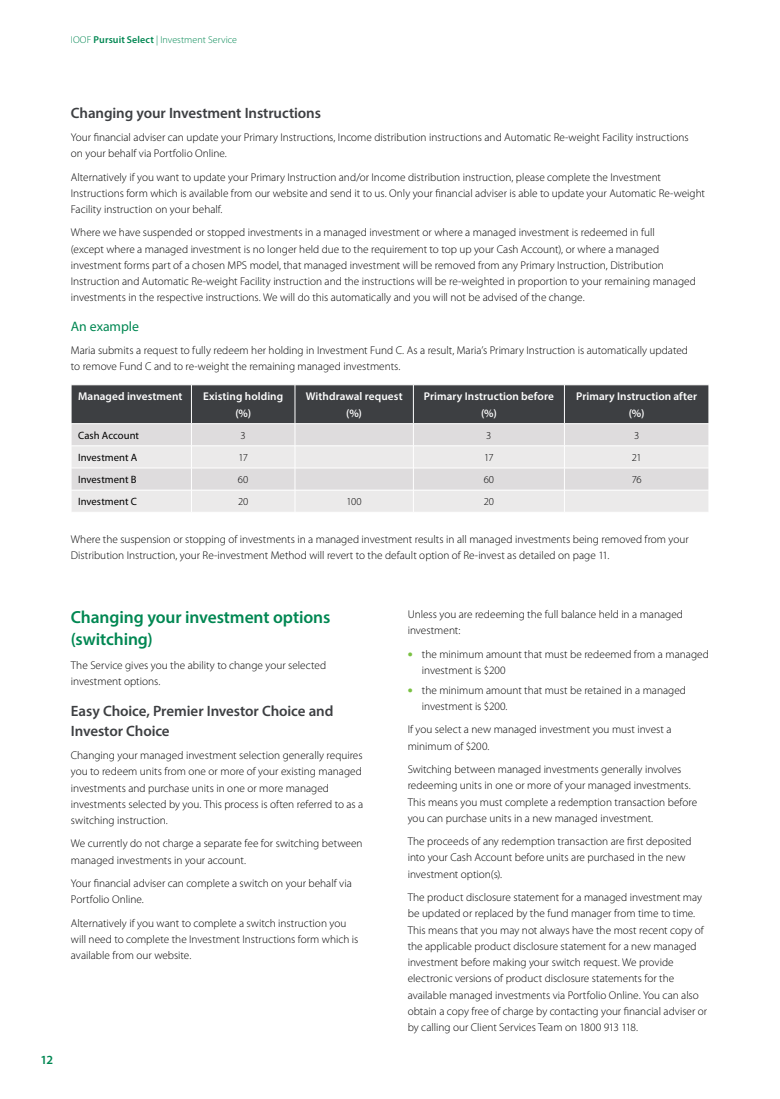
<style>
.page{position:relative;width:780px;height:1099px;background:#fff}
.page>*{position:absolute;margin:0;border:0;box-sizing:border-box;transform-origin:0 0}
.t1{font:600 17.5px/22.5px "Myriad Pro";letter-spacing:-.01em;color:#008752}
.t2{font:600 15px/20px "Myriad Pro";letter-spacing:-.005em;color:#3d3f42}
.t3{font:13.75px "Myriad Pro";letter-spacing:-.005em;color:#008752}
.t4{font:600 12.5px "Myriad Pro";color:#008752}
.t5{font:300 11.25px/16.2px "Myriad Pro";color:#000}
.t6{font:600 11.25px/16.2px "Myriad Pro";letter-spacing:.005em;color:#fff;text-align:center}
.t7{font:10.62px "Myriad Pro";letter-spacing:.005em;color:#000}
.t8{font:300 10.62px "Myriad Pro";letter-spacing:-.025em;color:#000}
.t9{font:300 10px "Myriad Pro";letter-spacing:.005em;color:#008752}
.s1{font-weight:600}
.s2{font-weight:900;font-size:13.75px;color:#7ac143}
</style>
<div class="page">
<svg style="left:71px;top:385px;width:638px;height:127px;background:#b4b3b5"></svg>
<p class="t9" style="left:71px;top:34px;width:168px">IOOF <span class="s1">Pursuit Select</span> | Investment Service</p>
<h2 class="t2" style="left:71px;top:102px;width:251px">Changing your Investment Instructions</h2>
<p class="t5" style="left:71px;top:129px;width:619px">Your financial adviser can update your Primary Instructions, Income distribution instructions and Automatic Re-weight Facility instructions on your behalf via Portfolio Online.</p>
<p class="t5" style="left:71px;top:168px;width:635px">Alternatively if you want to update your Primary Instruction and/or Income distribution instruction, please complete the Investment<br>Instructions form which is available from our website and send it to us. Only your financial adviser is able to update your Automatic Re-weight<br>Facility instruction on your behalf.</p>
<p class="t5" style="left:71px;top:224px;width:626px">Where we have suspended or stopped investments in a managed investment or where a managed investment is redeemed in full<br>(except where a managed investment is no longer held due to the requirement to top up your Cash Account), or where a managed investment forms part of a chosen MPS model, that managed investment will be removed from any Primary Instruction, Distribution Instruction and Automatic Re-weight Facility instruction and the instructions will be re-weighted in proportion to your remaining managed investments in the respective instructions. We will do this automatically and you will not be advised of the change.</p>
<p class="t3" style="left:71px;top:318px;width:70px">An example</p>
<p class="t5" style="left:71px;top:342px;width:618px">Maria submits a request to fully redeem her holding in Investment Fund C. As a result, Maria’s Primary Instruction is automatically updated to remove Fund C and to re-weight the remaining managed investments.</p>
<p class="t6" style="left:78px;top:388px;width:106px">Managed investment</p>
<p class="t6" style="left:203px;top:388px;width:82px">Existing holding (%)</p>
<p class="t6" style="left:306px;top:388px;width:98px">Withdrawal request (%)</p>
<p class="t6" style="left:424px;top:388px;width:131px">Primary Instruction before (%)</p>
<p class="t6" style="left:576px;top:388px;width:122px">Primary Instruction after (%)</p>
<p class="t7" style="left:78px;top:428px;width:62px">Cash Account</p>
<p class="t8" style="left:240px;top:429px;width:7px">3</p>
<p class="t8" style="left:486px;top:429px;width:7px">3</p>
<p class="t8" style="left:634px;top:429px;width:7px">3</p>
<p class="t7" style="left:78px;top:451px;width:61px">Investment A</p>
<p class="t8" style="left:238px;top:451px;width:11px">17</p>
<p class="t8" style="left:484px;top:451px;width:11px">17</p>
<p class="t8" style="left:631px;top:451px;width:11px">21</p>
<p class="t7" style="left:78px;top:473px;width:60px">Investment B</p>
<p class="t8" style="left:238px;top:473px;width:12px">60</p>
<p class="t8" style="left:483px;top:473px;width:12px">60</p>
<p class="t8" style="left:631px;top:473px;width:11px">76</p>
<p class="t7" style="left:78px;top:495px;width:60px">Investment C</p>
<p class="t8" style="left:238px;top:495px;width:12px">20</p>
<p class="t8" style="left:346px;top:495px;width:17px">100</p>
<p class="t8" style="left:483px;top:495px;width:12px">20</p>
<p class="t5" style="left:71px;top:531px;width:619px">Where the suspension or stopping of investments in a managed investment results in all managed investments being removed from your<br>Distribution Instruction, your Re-investment Method will revert to the default option of Re-invest as detailed on page 11.</p>
<h1 class="t1" style="left:71px;top:605px;width:261px">Changing your investment options (switching)</h1>
<p class="t5" style="left:71px;top:656px;width:257px">The Service gives you the ability to change your selected investment options.</p>
<h2 class="t2" style="left:71px;top:700px;width:264px">Easy Choice, Premier Investor Choice and<br>Investor Choice</h2>
<p class="t5" style="left:71px;top:747px;width:294px">Changing your managed investment selection generally requires you to redeem units from one or more of your existing managed investments and purchase units in one or more managed investments selected by you. This process is often referred to as a switching instruction.</p>
<p class="t5" style="left:71px;top:835px;width:293px">We currently do not charge a separate fee for switching between managed investments in your account.</p>
<p class="t5" style="left:71px;top:875px;width:282px">Your financial adviser can complete a switch on your behalf via<br>Portfolio Online.</p>
<p class="t5" style="left:71px;top:914px;width:289px">Alternatively if you want to complete a switch instruction you will need to complete the Investment Instructions form which is available from our website.</p>
<p class="t4" style="left:41px;top:1051px;width:14px">12</p>
<p class="t5" style="left:407px;top:606px;width:277px">Unless you are redeeming the full balance held in a managed investment:</p>
<p class="t5" style="left:422px;top:645px;width:288px;text-indent:-14px"><span class="s2">•</span> the minimum amount that must be redeemed from a managed investment is $200</p>
<p class="t5" style="left:422px;top:682px;width:266px;text-indent:-14px"><span class="s2">•</span> the minimum amount that must be retained in a managed investment is $200.</p>
<p class="t5" style="left:407px;top:721px;width:265px">If you select a new managed investment you must invest a minimum of $200.</p>
<p class="t5" style="left:407px;top:761px;width:291px">Switching between managed investments generally involves redeeming units in one or more of your managed investments.<br>This means you must complete a redemption transaction before you can purchase units in a new managed investment.</p>
<p class="t5" style="left:407px;top:833px;width:285px">The proceeds of any redemption transaction are first deposited into your Cash Account before units are purchased in the new investment option(s).</p>
<p class="t5" style="left:407px;top:889px;width:301px">The product disclosure statement for a managed investment may be updated or replaced by the fund manager from time to time.<br>This means that you may not always have the most recent copy of the applicable product disclosure statement for a new managed investment before making your switch request. We provide electronic versions of product disclosure statements for the available managed investments via Portfolio Online. You can also obtain a copy free of charge by contacting your financial adviser or by calling our Client Services Team on 1800 913 118.</p>
</div>
